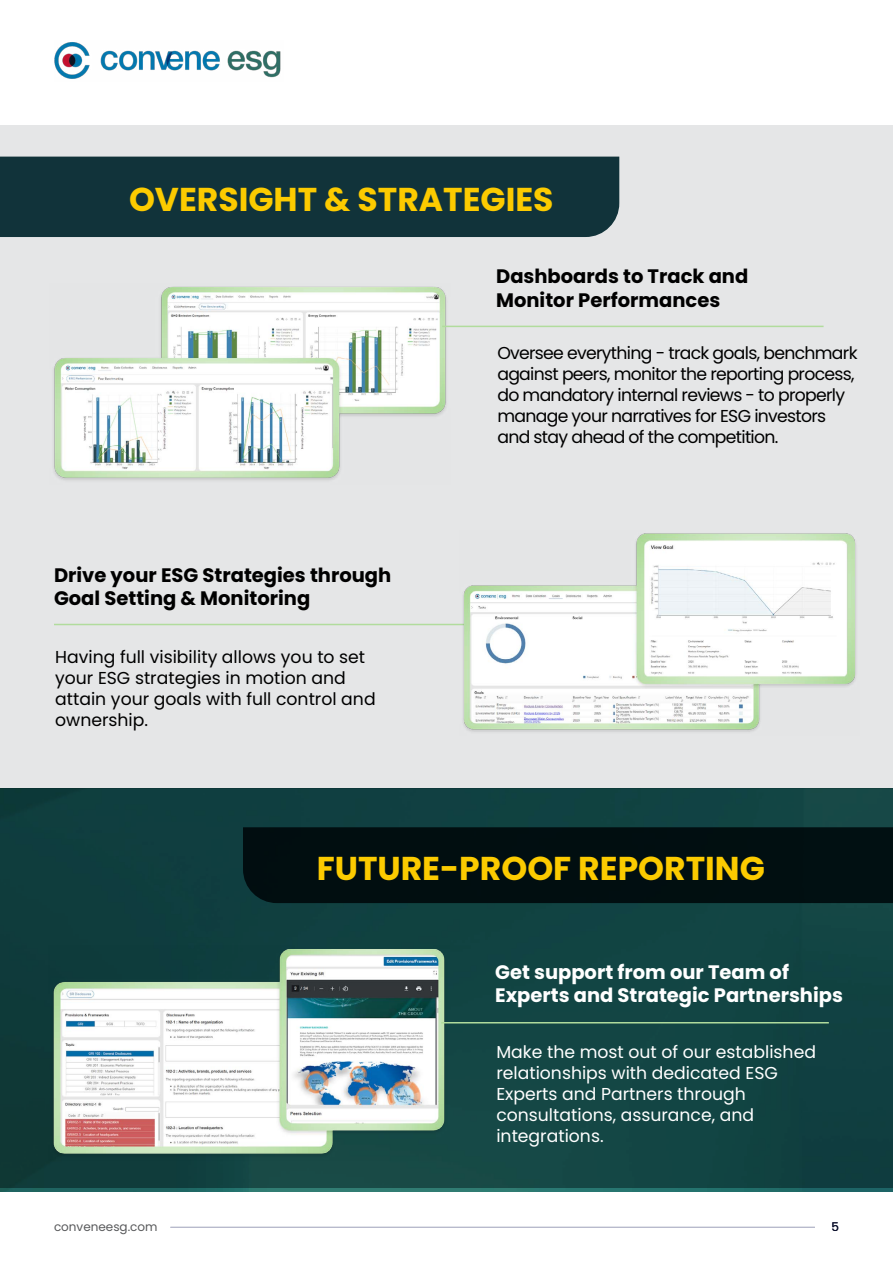
<style>
.page{position:relative;width:893px;height:1263px;background:#fff}
.page>*{position:absolute;margin:0;border:0;box-sizing:border-box;transform-origin:0 0}
.t1{font:700 33px "Poppins";color:#fccb00}
.t2{font:700 19.5px/23.4px "Poppins";color:#000}
.t3{font:700 19.5px/23.4px "Poppins";color:#fff}
.t4{font:17.25px/21px "Poppins";letter-spacing:-.04em;color:#000}
.t5{font:17.25px/21px "Poppins";color:#fff}
.t6{font:17.25px/21px "Poppins";color:#000}
.t7{font:12px "Poppins";color:#58595b}
.t8{font:12px "Poppins";color:#0e122e}
</style>
<div class="page">
<img style="left:54px;top:42px;width:227px;height:37px">
<div style="left:0;top:788px;width:892px;height:400px;background:#114242"></div>
<img style="left:49px;top:949px;width:400px;height:211px">
<hr style="left:441px;top:1022px;width:388px;height:1px;background:#b1dc9d">
<div style="left:243px;top:827px;width:650px;height:76px;background:#010e10"></div>
<div style="left:0;top:125px;width:893px;height:663px;background:#e5e6e7"></div>
<img style="left:54px;top:286px;width:396px;height:194px">
<hr style="left:442px;top:326px;width:381px;height:1px;background:#b1dc9d">
<div style="left:0;top:157px;width:619px;height:80px;background:#11333a"></div>
<hr style="left:54px;top:624px;width:433px;height:1px;background:#b1dc9d">
<img style="left:459px;top:533px;width:397px;height:199px">
<hr style="left:170px;top:1227px;width:645px;height:1px;background:#b5b8ca">
<h1 class="t1" style="left:129px;top:180px;width:426px">OVERSIGHT &amp; STRATEGIES</h1>
<p class="t2" style="left:54px;top:563px;width:339px">Drive your ESG Strategies through<br>Goal Setting &amp; Monitoring</p>
<p class="t6" style="left:55px;top:646px;width:322px">Having full visibility allows you to set your ESG strategies in motion and attain your goals with full control and ownership.</p>
<p class="t2" style="left:496px;top:265px;width:254px">Dashboards to Track and<br>Monitor Performances</p>
<p class="t4" style="left:497px;top:342px;width:362px">Oversee everything - track goals, benchmark against peers, monitor the reporting process, do mandatory internal reviews - to properly manage your narratives for ESG investors and stay ahead of the competition.</p>
<h1 class="t1" style="left:317px;top:849px;width:450px">FUTURE-PROOF REPORTING</h1>
<p class="t3" style="left:495px;top:961px;width:349px">Get support from our Team of<br>Experts and Strategic Partnerships</p>
<p class="t5" style="left:496px;top:1042px;width:321px">Make the most out of our established relationships with dedicated ESG<br>Experts and Partners through consultations, assurance, and integrations.</p>
<p class="t7" style="left:54px;top:1219px;width:105px">conveneesg.com</p>
<p class="t8" style="left:831px;top:1219px;width:9px">5</p>
</div>
